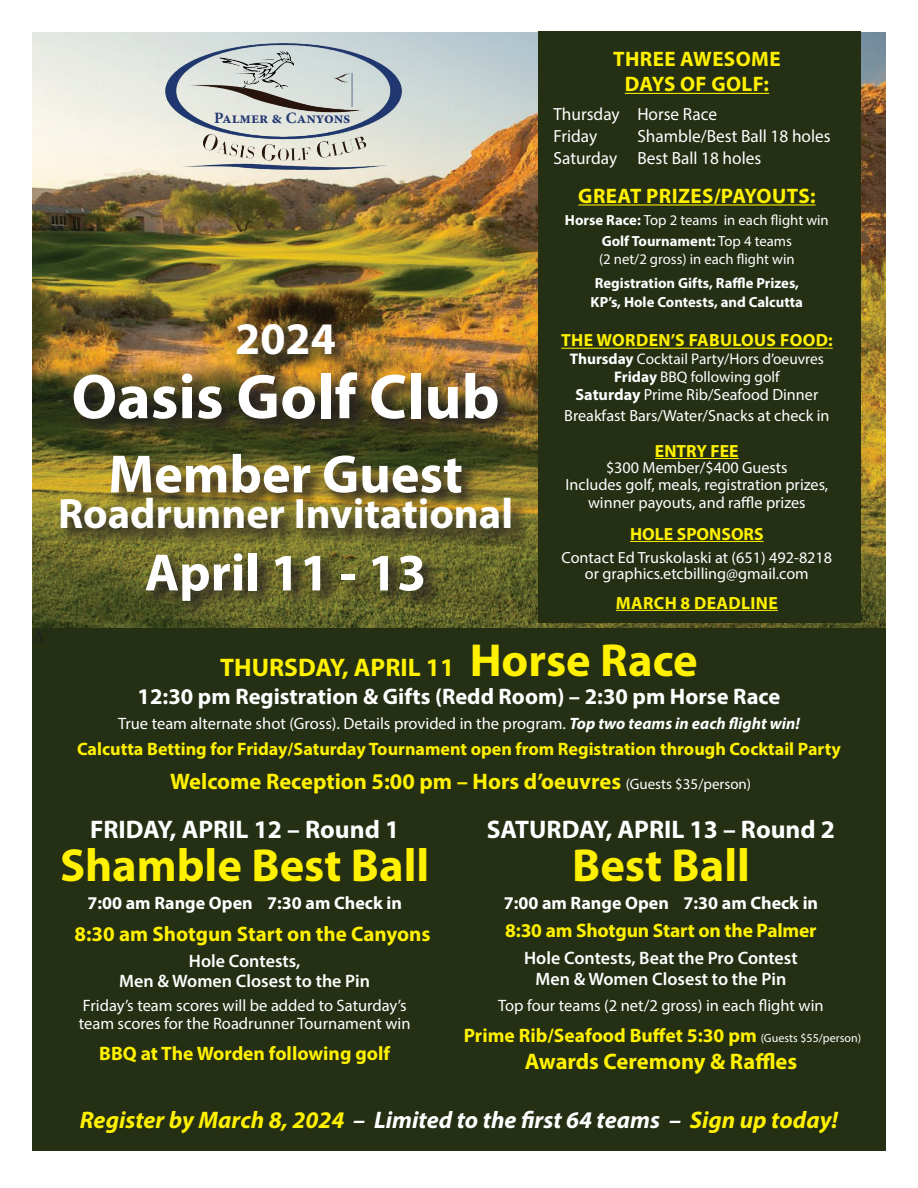
<style>
.page{position:relative;width:918px;height:1188px;background:#fff}
.page>*{position:absolute;margin:0;border:0;box-sizing:border-box;transform-origin:0 0}
.t1{font:700 63.75px "Myriad Pro";color:#fff}
.t2{font:700 54.15px "Myriad Pro";color:#fff}
.t3{font:700 52.95px "Myriad Pro";color:#fff}
.t4{font:700 46.5px "Myriad Pro";color:#fff101}
.t5{font:700 45.3px "Myriad Pro";color:#fff}
.t6{font:700 42.6px "Myriad Pro";color:#fff}
.t7{font:700 25.5px "Myriad Pro";color:#fff}
.t8{font:700 25.5px "Myriad Pro";color:#fff101}
.t9{font:italic 700 24px "Myriad Pro";color:#fff101}
.t10{font:700 22.5px "Myriad Pro";color:#fff101}
.t11{font:700 22.5px "Myriad Pro";color:#fff}
.t12{font:700 21px/25.2px "Myriad Pro";letter-spacing:.02em;color:#fff101;text-align:center}
.t13{font:700 21px "Myriad Pro";color:#fff101}
.t14{font:700 19.5px "Myriad Pro";color:#fff101}
.t15{font:600 18px/21.6px "Myriad Pro";color:#fff;text-align:center}
.t16{font:700 18px "Myriad Pro";color:#fff101}
.t17{font:700 18px "Myriad Pro";color:#fff}
.t18{font:17.7px/22px "Myriad Pro";color:#fff}
.t19{font:700 17.7px "Myriad Pro";letter-spacing:.02em;color:#fff101}
.t20{font:700 17.7px "Myriad Pro";color:#fff101}
.t21{font:16.5px/18px "Myriad Pro";color:#fff}
.t22{font:16.2px/17.4px "Myriad Pro";color:#fff;text-align:center}
.t23{font:700 15.75px "Minion Pro";color:#223771}
.t24{font:15.45px/18px "Myriad Pro";color:#fff;text-align:center}
.t25{font:14.7px/21.5px "Myriad Pro";color:#fff;text-align:center}
.t26{font:700 14.7px/18.1px "Myriad Pro";color:#fff}
.s1{font-weight:700}
.s2{font-size:46.5px}
.s3{font-weight:700;font-style:italic}
.s4{font-weight:400;font-size:15px;color:#fff}
.s5{font-weight:400;font-size:12px;color:#fff}
.s6{color:#fff}
</style>
<div class="page">
<img style="left:32px;top:32px;width:854px;height:597px">
<div style="left:32px;top:629px;width:854px;height:522px;background:#242f14"></div>
<img style="left:58px;top:322px;width:472px;height:297px">
<img style="left:161px;top:37px;width:247px;height:135px">
<img style="left:220px;top:50px;width:73px;height:40px">
<div style="left:539px;top:31px;width:322px;height:592px;background:#242f14"></div>
<hr style="left:625px;top:93px;width:144px;height:1px;background:#fff101">
<hr style="left:578px;top:204px;width:238px;height:2px;background:#fff101">
<hr style="left:561px;top:348px;width:272px;height:1px;background:#fff101">
<hr style="left:655px;top:458px;width:84px;height:1px;background:#fff101">
<hr style="left:630px;top:541px;width:134px;height:1px;background:#fff101">
<hr style="left:616px;top:610px;width:162px;height:1px;background:#fff101">
<p class="t23" style="left:214px;top:107px;width:138px">Palmer &amp; Canyons</p>
<h3 class="t5" style="left:235px;top:309px;width:102px">2024</h3>
<h1 class="t1" style="left:71px;top:355px;width:430px">Oasis Golf Club</h1>
<h2 class="t2" style="left:108px;top:439px;width:356px">Member Guest</h2>
<h3 class="t6" style="left:58px;top:486px;width:457px">Roadrunner Invitational</h3>
<h3 class="t3" style="left:145px;top:538px;width:283px">April 11 - 13</h3>
<p class="t12" style="left:613px;top:46px;width:169px">THREE AWESOME<br>DAYS OF GOLF:</p>
<p class="t18" style="left:554px;top:103px;width:165px">Thursday Horse Race<br>Friday</p>
<p class="t18" style="left:554px;top:125px;width:279px;text-indent:84px">Shamble/Best Ball 18 holes<br>Saturday Best Ball 18 holes</p>
<p class="t12" style="left:578px;top:183px;width:239px">GREAT PRIZES/PAYOUTS:</p>
<p class="t25" style="left:565px;top:209px;width:265px"><span class="s1">Horse Race:</span> Top 2 teams in each flight win<br><span class="s1">Golf Tournament:</span> Top 4 teams</p>
<p class="t25" style="left:599px;top:248px;width:197px">(2 net/2 gross) in each flight win</p>
<p class="t26" style="left:591px;top:274px;width:214px">Registration Gifts, Raffle Prizes,<br>KP’s, Hole Contests, and Calcutta</p>
<p class="t19" style="left:561px;top:329px;width:273px">THE WORDEN’S FABULOUS FOOD:</p>
<p class="t24" style="left:570px;top:350px;width:256px"><span class="s1">Thursday</span> Cocktail Party/Hors d’oeuvres<br><span class="s1">Friday</span> BBQ following golf</p>
<p class="t22" style="left:564px;top:384px;width:267px;line-height:21px"><span class="s1">Saturday</span> Prime Rib/Seafood Dinner<br>Breakfast Bars/Water/Snacks at check in</p>
<p class="t20" style="left:655px;top:439px;width:85px">ENTRY FEE</p>
<p class="t22" style="left:565px;top:459px;width:264px">$300 Member/$400 Guests<br>Includes golf, meals, registration prizes, winner payouts, and raffle prizes</p>
<p class="t20" style="left:630px;top:522px;width:135px">HOLE SPONSORS</p>
<p class="t22" style="left:562px;top:548px;width:272px;line-height:16.8px">Contact Ed Truskolaski at (651) 492-8218 or graphics.etcbilling@gmail.com</p>
<p class="t19" style="left:616px;top:591px;width:163px">MARCH 8 DEADLINE</p>
<h3 class="t8" style="left:220px;top:651px;width:479px">THURSDAY, APRIL 11 <span class="s2">Horse Race</span></h3>
<h3 class="t11" style="left:138px;top:682px;width:644px">12:30 pm Registration &amp; Gifts (Redd Room) – 2:30 pm Horse Race</h3>
<p class="t21" style="left:118px;top:714px;width:683px">True team alternate shot (Gross). Details provided in the program. <span class="s3">Top two teams in each flight win!</span></p>
<p class="t16" style="left:77px;top:737px;width:765px">Calcutta Betting for Friday/Saturday Tournament open from Registration through Cocktail Party</p>
<h3 class="t10" style="left:170px;top:766px;width:582px">Welcome Reception 5:00 pm – Hors d’oeuvres <span class="s4">(Guests $35/person)</span></h3>
<h3 class="t7" style="left:487px;top:813px;width:350px">SATURDAY, APRIL 13 – Round 2</h3>
<h3 class="t4" style="left:572px;top:835px;width:179px">Best Ball</h3>
<p class="t17" style="left:504px;top:891px;width:316px">7:00 am Range Open 7:30 am Check in</p>
<p class="t14" style="left:505px;top:918px;width:313px">8:30 am Shotgun Start on the Palmer</p>
<p class="t15" style="left:524px;top:946px;width:275px">Hole Contests, Beat the Pro Contest<br>Men &amp; Women Closest to the Pin</p>
<p class="t21" style="left:498px;top:997px;width:327px">Top four teams (2 net/2 gross) in each flight win</p>
<p class="t14" style="left:464px;top:1022px;width:399px">Prime Rib/Seafood Buffet 5:30 pm <span class="s5">(Guests $55/person)</span></p>
<h3 class="t10" style="left:525px;top:1046px;width:274px">Awards Ceremony &amp; Raffles</h3>
<h3 class="t7" style="left:90px;top:813px;width:311px">FRIDAY, APRIL 12 – Round 1</h3>
<h3 class="t4" style="left:60px;top:835px;width:371px">Shamble Best Ball</h3>
<p class="t17" style="left:87px;top:891px;width:316px">7:00 am Range Open 7:30 am Check in</p>
<p class="t13" style="left:74px;top:920px;width:358px">8:30 am Shotgun Start on the Canyons</p>
<p class="t15" style="left:119px;top:951px;width:252px;line-height:19.5px">Hole Contests,<br>Men &amp; Women Closest to the Pin</p>
<p class="t21" style="left:79px;top:997px;width:333px">Friday’s team scores will be added to Saturday’s team scores for the Roadrunner Tournament win</p>
<p class="t14" style="left:99px;top:1040px;width:292px">BBQ at The Worden following golf</p>
<h3 class="t9" style="left:80px;top:1104px;width:760px">Register by March 8, 2024 <span class="s6">– Limited to the first 64 teams –</span> Sign up today!</h3>
</div>
